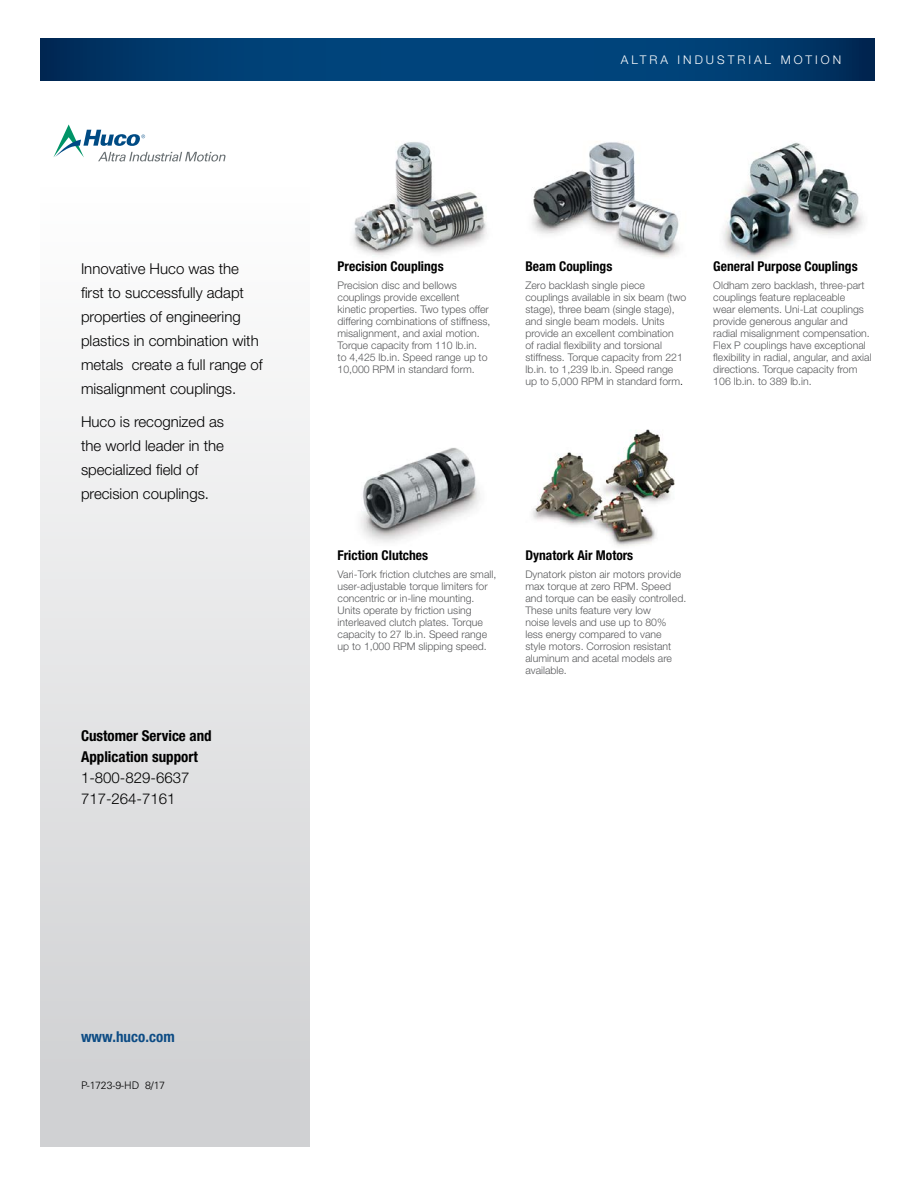
<style>
.page{position:relative;width:918px;height:1188px;background:#fff}
.page>*{position:absolute;margin:0;border:0;box-sizing:border-box;transform-origin:0 0}
._01-intro{font:300 15px/24px "Helvetica Neue LT Std";color:#000}
._02-Name{font:700 condensed 15px/21px "Helvetica Neue LT Std";color:#000}
.address{font:700 condensed 15px "Helvetica Neue LT Std";letter-spacing:.005em;color:#0d4c85}
._02-Name-2{font:700 condensed 13.5px "Helvetica Neue LT Std";color:#000}
.t1{font:300 12px "Helvetica Neue LT Std";letter-spacing:.25em;color:#fff}
._03-Body{font:300 10.5px/12px "Helvetica Neue LT Std";color:#58595b}
.P-Number_ETC{font:300 10.5px "Univers LT Std";color:#000}
.s1{font-weight:300;font-stretch:normal}
.s2{color:#000}
</style>
<div class="page">
<svg style="left:40px;top:39px;width:835px;height:41px;background:#003d71"></svg>
<div style="left:40px;top:188px;width:270px;height:959px;background:linear-gradient(to bottom,#fefefe,#cdcfd1)"></div>
<img style="left:352px;top:142px;width:135px;height:114px">
<img style="left:532px;top:141px;width:148px;height:116px">
<img style="left:723px;top:142px;width:141px;height:118px">
<img style="left:360px;top:448px;width:120px;height:94px">
<img style="left:532px;top:429px;width:143px;height:118px">
<svg style="left:53px;top:124px;width:173px;height:38px"></svg>
<p class="t1" style="left:621px;top:52px;width:222px">ALTRA INDUSTRIAL MOTION</p>
<p class="_01-intro" style="left:81px;top:256px;width:183px">Innovative Huco was the first to successfully adapt properties of engineering plastics in combination with metals create a full range of misalignment couplings.</p>
<p class="_01-intro" style="left:81px;top:409px;width:145px">Huco is recognized as the world leader in the specialized field of precision couplings.</p>
<p class="_02-Name" style="left:81px;top:725px;width:132px">Customer Service and<br>Application support<br><span class="s1">1-800-829-6637<br>717-264-7161</span></p>
<p class="_02-Name-2" style="left:338px;top:258px;width:108px">Precision Couplings</p>
<p class="_03-Body" style="left:338px;top:279px;width:154px">Precision disc and bellows couplings provide excellent kinetic properties. Two types offer differing combinations of stiffness, misalignment, and axial motion.<br>Torque capacity from 110 lb.in.<br>to 4,425 lb.in. Speed range up to<br>10,000 RPM in standard form.</p>
<p class="_02-Name-2" style="left:525px;top:258px;width:88px">Beam Couplings</p>
<p class="_03-Body" style="left:525px;top:279px;width:162px">Zero backlash single piece couplings available in six beam (two stage), three beam (single stage), and single beam models. Units provide an excellent combination<br>of radial flexibility and torsional stiffness. Torque capacity from 221 lb.in. to 1,239 lb.in. Speed range up to 5,000 RPM in standard form<span class="s2">.</span></p>
<p class="_02-Name-2" style="left:713px;top:258px;width:146px">General Purpose Couplings</p>
<p class="_03-Body" style="left:713px;top:279px;width:160px">Oldham zero backlash, three-part couplings feature replaceable<br>wear elements. Uni-Lat couplings provide generous angular and radial misalignment compensation.<br>Flex P couplings have exceptional flexibility in radial, angular, and axial directions. Torque capacity from 106 lb.in. to 389 lb.in.</p>
<p class="_02-Name-2" style="left:338px;top:547px;width:92px">Friction Clutches</p>
<p class="_03-Body" style="left:338px;top:568px;width:160px">Vari-Tork friction clutches are small, user-adjustable torque limiters for concentric or in-line mounting.<br>Units operate by friction using interleaved clutch plates. Torque capacity to 27 lb.in. Speed range up to 1,000 RPM slipping speed.</p>
<p class="_02-Name-2" style="left:525px;top:547px;width:109px">Dynatork Air Motors</p>
<p class="_03-Body" style="left:525px;top:568px;width:162px">Dynatork piston air motors provide max torque at zero RPM. Speed and torque can be easily controlled.<br>These units feature very low<br>noise levels and use up to 80% less energy compared to vane<br>style motors. Corrosion resistant aluminum and acetal models are available.</p>
<p class="address" style="left:81px;top:1028px;width:95px">www.huco.com</p>
<p class="P-Number_ETC" style="left:81px;top:1079px;width:60px">P-1723-9-HD</p>
<p class="P-Number_ETC" style="left:145px;top:1079px;width:21px">8/17</p>
</div>
